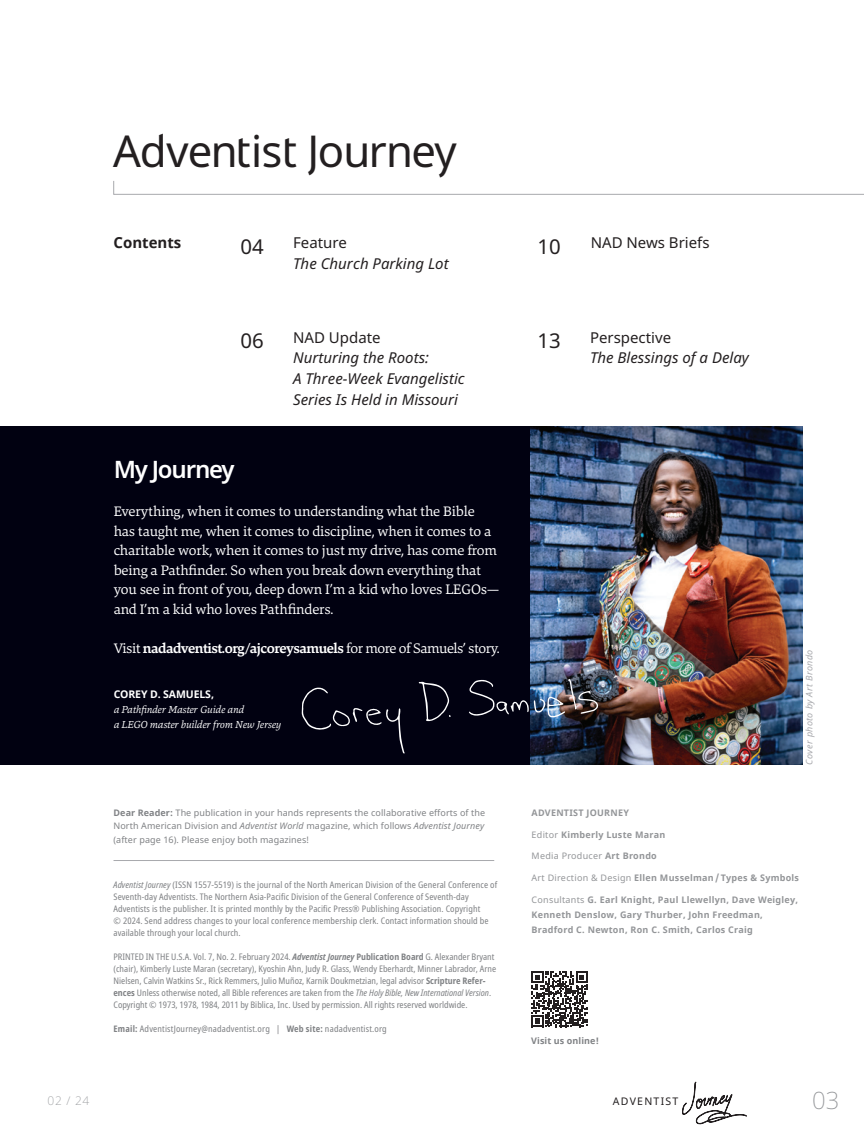
<style>
.page{position:relative;width:864px;height:1134px;background:#fff}
.page>*{position:absolute;margin:0;border:0;box-sizing:border-box;transform-origin:0 0}
.t1{font:43.95px "Advent Sans Logo";letter-spacing:-.01em;color:#231f20}
.My_Journey_Title{font:600 24px "Noto Sans";letter-spacing:-.05em;color:#fff}
.t2{font:200 23.85px "Noto Sans";color:#939598}
.TOC_Numbers{font:20.4px "Noto Sans";color:#231f20}
.TOC_Text{font:italic 15px/20.9px "Noto Sans";color:#231f20}
.TOC_Text-2{font:15px "Noto Sans";color:#231f20}
.t3{font:700 15px "Noto Sans";color:#231f20}
.My_Journey_Body{font:14.25px/19.5px "Danton";letter-spacing:-.01em;color:#fff}
.My_Journey_Body-2{font:700 14.25px "Danton";letter-spacing:-.03em;color:#fff}
.t4{font:200 12px "Noto Sans";color:#939598}
.My_Journey_Bio_Info{font:italic 10.5px/15px "Danton";letter-spacing:-.01em;color:#fff}
.My_Journey_Name{font:700 10.5px "Noto Sans";letter-spacing:-.01em;color:#fff}
.t5{font:10.5px "Noto Sans";letter-spacing:.12em;color:#231f20}
.t6{font:condensed 9px/12px "Noto Sans";letter-spacing:.01em;color:#808285}
.Masthead{font:700 9px/15px "Noto Sans";letter-spacing:.03em;color:#939598}
.t7{font:9px/13.5px "Noto Sans";letter-spacing:.01em;color:#808285;text-align:justify}
.Masthead-2{font:9px "Noto Sans";letter-spacing:.03em;color:#939598}
.Photo_Credit{font:italic 9px "Noto Sans";letter-spacing:.04em;color:#a8a9ad}
.t8{font:700 9px "Noto Sans";letter-spacing:.01em;color:#808285}
.s1{font-style:normal}
.s2{font-weight:400}
.s3{font-weight:700}
.s4{font-style:italic}
.s5{font-weight:700;font-style:italic}
</style>
<div class="page">
<svg style="left:682px;top:1081px;width:65px;height:43px"></svg>
<div style="left:0;top:427px;width:535px;height:338px;background:#010111"></div>
<img style="left:530px;top:457px;width:273px;height:308px">
<svg style="left:113px;top:181px;width:751px;height:276px"></svg>
<hr style="left:114px;top:860px;width:380px;height:1px;background:#a8a9ad">
<svg style="left:532px;top:971px;width:56px;height:56px"></svg>
<img style="left:469px;top:679px;width:129px;height:38px">
<svg style="left:302px;top:687px;width:103px;height:67px"></svg>
<svg style="left:419px;top:682px;width:32px;height:39px"></svg>
<p class="t1" style="left:114px;top:120px;width:344px">Adventist Journey</p>
<p class="t3" style="left:114px;top:232px;width:69px">Contents</p>
<p class="TOC_Numbers" style="left:240px;top:232px;width:25px">04</p>
<p class="TOC_Numbers" style="left:538px;top:232px;width:25px">10</p>
<p class="TOC_Text-2" style="left:591px;top:232px;width:120px">NAD News Briefs</p>
<p class="TOC_Text" style="left:293px;top:232px;width:157px"><span class="s1">Feature<br></span>The Church Parking Lot</p>
<p class="TOC_Text" style="left:293px;top:326px;width:173px"><span class="s1">NAD Update<br></span>Nurturing the Roots:<br>A Three-Week Evangelistic<br>Series Is Held in Missouri</p>
<p class="TOC_Text" style="left:590px;top:326px;width:160px"><span class="s1">Perspective<br></span>The Blessings of a Delay</p>
<p class="TOC_Numbers" style="left:240px;top:327px;width:25px">06</p>
<p class="TOC_Numbers" style="left:537px;top:327px;width:25px">13</p>
<p class="My_Journey_Title" style="left:114px;top:453px;width:122px">My Journey</p>
<p class="My_Journey_Body" style="left:114px;top:502px;width:387px">Everything, when it comes to understanding what the Bible has taught me, when it comes to discipline, when it comes to a charitable work, when it comes to just my drive, has come from being a Pathfinder. So when you break down everything that you see in front of you, deep down I’m a kid who loves LEGOs— and I’m a kid who loves Pathfinders.</p>
<p class="My_Journey_Body-2" style="left:114px;top:639px;width:387px"><span class="s2">Visit</span> nadadventist.org/ajcoreysamuels <span class="s2">for more of Samuels’ story.</span></p>
<p class="My_Journey_Name" style="left:114px;top:686px;width:102px">COREY D. SAMUELS,</p>
<p class="My_Journey_Bio_Info" style="left:114px;top:702px;width:169px">a Pathfinder Master Guide and<br>a LEGO master builder from New Jersey</p>
<p class="Photo_Credit" style="left:803px;top:765px;width:116px;rotate:-90deg">Cover photo by Art Brondo</p>
<p class="t7" style="left:114px;top:806px;width:373px"><span class="s3">Dear Reader:</span> The publication in your hands represents the collaborative efforts of the North American Division and <span class="s4">Adventist World</span> magazine, which follows <span class="s4">Adventist Journey </span>(after page 16). Please enjoy both magazines!</p>
<p class="Masthead" style="left:532px;top:805px;width:99px">ADVENTIST JOURNEY</p>
<p class="Masthead" style="left:532px;top:827px;width:135px"><span class="s2">Editor</span> Kimberly Luste Maran</p>
<p class="Masthead-2" style="left:532px;top:850px;width:127px">Media Producer <span class="s3">Art Brondo</span></p>
<p class="Masthead" style="left:532px;top:871px;width:269px"><span class="s2">Art Direction &amp; Design</span> Ellen Musselman / Types &amp; Symbols</p>
<p class="Masthead" style="left:532px;top:892px;width:268px"><span class="s2">Consultants</span> G. Earl Knight, Paul Llewellyn, Dave Weigley,<br>Kenneth Denslow, Gary Thurber, John Freedman,<br>Bradford C. Newton, Ron C. Smith, Carlos Craig</p>
<p class="t6" style="left:114px;top:879px;width:385px"><span class="s4">Adventist Journey</span> (ISSN 1557-5519) is the journal of the North American Division of the General Conference of Seventh-day Adventists. The Northern Asia-Pacific Division of the General Conference of Seventh-day Adventists is the publisher. It is printed monthly by the Pacific Press® Publishing Association. Copyright<br>© 2024. Send address changes to your local conference membership clerk. Contact information should be available through your local church.</p>
<p class="t6" style="left:114px;top:951px;width:384px">PRINTED IN THE U.S.A. Vol. 7, No. 2. February 2024. <span class="s5">Adventist Journey</span> <span class="s3">Publication Board</span> G. Alexander Bryant (chair), Kimberly Luste Maran (secretary), Kyoshin Ahn, Judy R. Glass, Wendy Eberhardt, Minner Labrador, Arne Nielsen, Calvin Watkins Sr., Rick Remmers, Julio Muñoz, Karnik Doukmetzian, legal advisor <span class="s3">Scripture Refer&shy;ences</span> Unless otherwise noted, all Bible references are taken from the <span class="s4">The Holy Bible, New International Version</span>.<br>Copyright © 1973, 1978, 1984, 2011 by Biblica, Inc. Used by permission. All rights reserved worldwide.</p>
<p class="t6" style="left:114px;top:1023px;width:275px"><span class="s3">Email:</span> AdventistJourney@nadadventist.org | <span class="s3">Web site:</span> nadadventist.org</p>
<p class="t8" style="left:531px;top:1034px;width:69px">Visit us online!</p>
<h3 class="t4" style="left:48px;top:1092px;width:43px">02 / 24</h3>
<p class="t5" style="left:613px;top:1094px;width:67px">ADVENTIST</p>
<h3 class="t2" style="left:812px;top:1084px;width:29px">03</h3>
</div>
